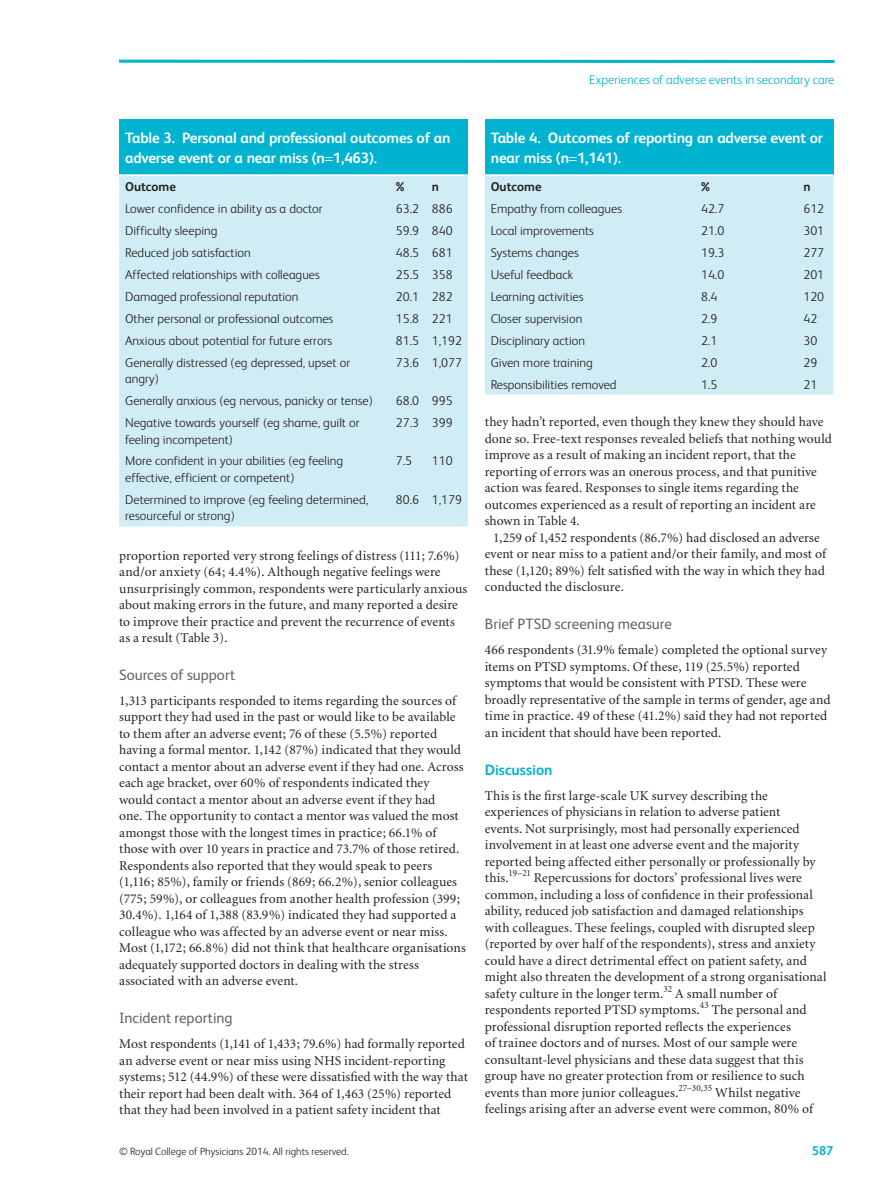
<style>
.page{position:relative;width:893px;height:1191px;background:#fff}
.page>*{position:absolute;margin:0;border:0;box-sizing:border-box;transform-origin:0 0}
.t1{font:700 15px/20.2px "FS Albert";letter-spacing:-.01em;color:#fff}
.t2{font:15px "FS Albert";color:#636366}
.t3{font:700 15px "FS Albert";letter-spacing:-.005em;color:#00b4d1}
.t4{font:13.5px/16.5px "Minion";letter-spacing:.005em;color:#231f20}
.t5{font:300 12.75px/16.5px "FS Albert";color:#231f20}
.t6{font:300 12.75px "FS Albert";color:#00b4d1}
.t7{font:700 12.75px "FS Albert";color:#231f20}
.t8{font:700 12.75px "FS Albert";color:#00b4d1}
.t9{font:300 10.5px "FS Albert";color:#231f20}
</style>
<div class="page">
<hr style="left:119px;top:60px;width:715px;height:3px;background:#00b4d1">
<div style="left:119px;top:119px;width:349px;height:56px;background:#00b4d1"></div>
<div style="left:119px;top:176px;width:349px;height:350px;background:#d0ecf4"></div>
<hr style="left:119px;top:174px;width:349px;height:2px;background:#fff">
<div style="left:485px;top:119px;width:348px;height:56px;background:#00b4d1"></div>
<div style="left:485px;top:176px;width:348px;height:218px;background:#d0ecf4"></div>
<hr style="left:485px;top:174px;width:348px;height:2px;background:#fff">
<p class="t6" style="left:589px;top:75px;width:247px">Experiences of adverse events in secondary care</p>
<p class="t1" style="left:125px;top:129px;width:327px">Table 3. Personal and professional outcomes of an adverse event or a near miss (n 1,463).</p>
<p class="t7" style="left:125px;top:181px;width:52px">Outcome</p>
<p class="t7" style="left:396px;top:181px;width:10px">%</p>
<p class="t7" style="left:432px;top:181px;width:9px">n</p>
<p class="t5" style="left:125px;top:202px;width:199px">Lower confidence in ability as a doctor</p>
<p class="t5" style="left:396px;top:202px;width:58px">63.2 886</p>
<p class="t5" style="left:125px;top:224px;width:94px">Difficulty sleeping</p>
<p class="t5" style="left:396px;top:224px;width:58px">59.9 840</p>
<p class="t5" style="left:125px;top:246px;width:127px">Reduced job satisfaction</p>
<p class="t5" style="left:396px;top:246px;width:58px">48.5 681</p>
<p class="t5" style="left:125px;top:268px;width:196px">Affected relationships with colleagues</p>
<p class="t5" style="left:396px;top:268px;width:58px">25.5 358</p>
<p class="t5" style="left:125px;top:290px;width:175px">Damaged professional reputation</p>
<p class="t5" style="left:396px;top:290px;width:58px">20.1 282</p>
<p class="t5" style="left:125px;top:311px;width:210px">Other personal or professional outcomes</p>
<p class="t5" style="left:396px;top:311px;width:58px">15.8 221</p>
<p class="t5" style="left:125px;top:333px;width:209px">Anxious about potential for future errors</p>
<p class="t5" style="left:396px;top:333px;width:67px">81.5 1,192</p>
<p class="t5" style="left:125px;top:355px;width:226px">Generally distressed (eg depressed, upset or angry)</p>
<p class="t5" style="left:396px;top:355px;width:67px">73.6 1,077</p>
<p class="t5" style="left:125px;top:394px;width:249px">Generally anxious (eg nervous, panicky or tense)</p>
<p class="t5" style="left:396px;top:394px;width:58px">68.0 995</p>
<p class="t5" style="left:125px;top:416px;width:236px">Negative towards yourself (eg shame, guilt or feeling incompetent)</p>
<p class="t5" style="left:396px;top:416px;width:58px">27.3 399</p>
<p class="t5" style="left:125px;top:454px;width:220px">More confident in your abilities (eg feeling effective, efficient or competent)</p>
<p class="t5" style="left:396px;top:454px;width:18px">7.5</p>
<p class="t5" style="left:432px;top:454px;width:22px">110</p>
<p class="t5" style="left:125px;top:493px;width:245px">Determined to improve (eg feeling determined, resourceful or strong)</p>
<p class="t5" style="left:396px;top:493px;width:67px">80.6 1,179</p>
<p class="t4" style="left:119px;top:548px;width:350px">proportion reported very strong feelings of distress (111; 7.6%) and/or anxiety (64; 4.4%). Although negative feelings were unsurprisingly common, respondents were particularly anxious about making errors in the future, and many reported a desire to improve their practice and prevent the recurrence of events as a result (Table 3).</p>
<p class="t2" style="left:119px;top:669px;width:118px">Sources of support</p>
<p class="t4" style="left:119px;top:693px;width:348px">1,313 participants responded to items regarding the sources of support they had used in the past or would like to be available to them after an adverse event; 76 of these (5.5%) reported having a formal mentor. 1,142 (87%) indicated that they would contact a mentor about an adverse event if they had one. Across each age bracket, over 60% of respondents indicated they would contact a mentor about an adverse event if they had<br>one. The opportunity to contact a mentor was valued the most amongst those with the longest times in practice; 66.1% of those with over 10 years in practice and 73.7% of those retired.<br>Respondents also reported that they would speak to peers (1,116; 85%), family or friends (869; 66.2%), senior colleagues (775; 59%), or colleagues from another health profession (399; 30.4%). 1,164 of 1,388 (83.9%) indicated they had supported a colleague who was affected by an adverse event or near miss.<br>Most (1,172; 66.8%) did not think that healthcare organisations adequately supported doctors in dealing with the stress associated with an adverse event.</p>
<p class="t2" style="left:119px;top:1013px;width:115px">Incident reporting</p>
<p class="t4" style="left:119px;top:1036px;width:350px">Most respondents (1,141 of 1,433; 79.6%) had formally reported an adverse event or near miss using NHS incident-reporting systems; 512 (44.9%) of these were dissatisfied with the way that their report had been dealt with. 364 of 1,463 (25%) reported that they had been involved in a patient safety incident that</p>
<p class="t1" style="left:491px;top:129px;width:334px">Table 4. Outcomes of reporting an adverse event or near miss (n 1,141).</p>
<p class="t7" style="left:491px;top:181px;width:52px">Outcome</p>
<p class="t7" style="left:701px;top:181px;width:10px">%</p>
<p class="t7" style="left:803px;top:181px;width:9px">n</p>
<p class="t5" style="left:491px;top:202px;width:133px">Empathy from colleagues</p>
<p class="t5" style="left:701px;top:202px;width:25px">42.7</p>
<p class="t5" style="left:803px;top:202px;width:22px">612</p>
<p class="t5" style="left:491px;top:224px;width:105px">Local improvements</p>
<p class="t5" style="left:701px;top:224px;width:25px">21.0</p>
<p class="t5" style="left:803px;top:224px;width:22px">301</p>
<p class="t5" style="left:491px;top:246px;width:90px">Systems changes</p>
<p class="t5" style="left:701px;top:246px;width:25px">19.3</p>
<p class="t5" style="left:803px;top:246px;width:22px">277</p>
<p class="t5" style="left:491px;top:268px;width:84px">Useful feedback</p>
<p class="t5" style="left:701px;top:268px;width:25px">14.0</p>
<p class="t5" style="left:803px;top:268px;width:22px">201</p>
<p class="t5" style="left:491px;top:290px;width:94px">Learning activities</p>
<p class="t5" style="left:701px;top:290px;width:18px">8.4</p>
<p class="t5" style="left:803px;top:290px;width:22px">120</p>
<p class="t5" style="left:491px;top:311px;width:93px">Closer supervision</p>
<p class="t5" style="left:701px;top:311px;width:18px">2.9</p>
<p class="t5" style="left:803px;top:311px;width:15px">42</p>
<p class="t5" style="left:491px;top:333px;width:96px">Disciplinary action</p>
<p class="t5" style="left:701px;top:333px;width:18px">2.1</p>
<p class="t5" style="left:803px;top:333px;width:15px">30</p>
<p class="t5" style="left:491px;top:355px;width:104px">Given more training</p>
<p class="t5" style="left:701px;top:355px;width:18px">2.0</p>
<p class="t5" style="left:803px;top:355px;width:15px">29</p>
<p class="t5" style="left:491px;top:377px;width:127px">Responsibilities removed</p>
<p class="t5" style="left:701px;top:377px;width:18px">1.5</p>
<p class="t5" style="left:803px;top:377px;width:15px">21</p>
<p class="t4" style="left:485px;top:415px;width:349px">they hadn’t reported, even though they knew they should have done so. Free-text responses revealed beliefs that nothing would improve as a result of making an incident report, that the reporting of errors was an onerous process, and that punitive action was feared. Responses to single items regarding the outcomes experienced as a result of reporting an incident are shown in Table 4.</p>
<p class="t4" style="left:485px;top:530px;width:343px;text-indent:9px">1,259 of 1,452 respondents (86.7%) had disclosed an adverse event or near miss to a patient and/or their family, and most of these (1,120; 89%) felt satisfied with the way in which they had conducted the disclosure.</p>
<p class="t2" style="left:485px;top:619px;width:189px">Brief PTSD screening measure</p>
<p class="t4" style="left:485px;top:643px;width:347px">466 respondents (31.9% female) completed the optional survey items on PTSD symptoms. Of these, 119 (25.5%) reported symptoms that would be consistent with PTSD. These were broadly representative of the sample in terms of gender, age and time in practice. 49 of these (41.2%) said they had not reported an incident that should have been reported.</p>
<p class="t3" style="left:485px;top:763px;width:69px">Discussion</p>
<p class="t4" style="left:485px;top:788px;width:343px">This is the first large-scale UK survey describing the experiences of physicians in relation to adverse patient<br>events. Not surprisingly, most had personally experienced involvement in at least one adverse event and the majority reported being affected either personally or professionally by this.<sup>19–21</sup> Repercussions for doctors’ professional lives were common, including a loss of confidence in their professional ability, reduced job satisfaction and damaged relationships with colleagues. These feelings, coupled with disrupted sleep (reported by over half of the respondents), stress and anxiety could have a direct detrimental effect on patient safety, and might also threaten the development of a strong organisational safety culture in the longer term.<sup>32</sup> A small number of respondents reported PTSD symptoms.<sup>43</sup> The personal and professional disruption reported reflects the experiences<br>of trainee doctors and of nurses. Most of our sample were consultant-level physicians and these data suggest that this group have no greater protection from or resilience to such events than more junior colleagues.<sup>27–30,35</sup> Whilst negative feelings arising after an adverse event were common, 80% of</p>
<p class="t9" style="left:119px;top:1147px;width:231px">© Royal College of Physicians 2014. All rights reserved.</p>
<p class="t8" style="left:812px;top:1145px;width:23px">587</p>
</div>
